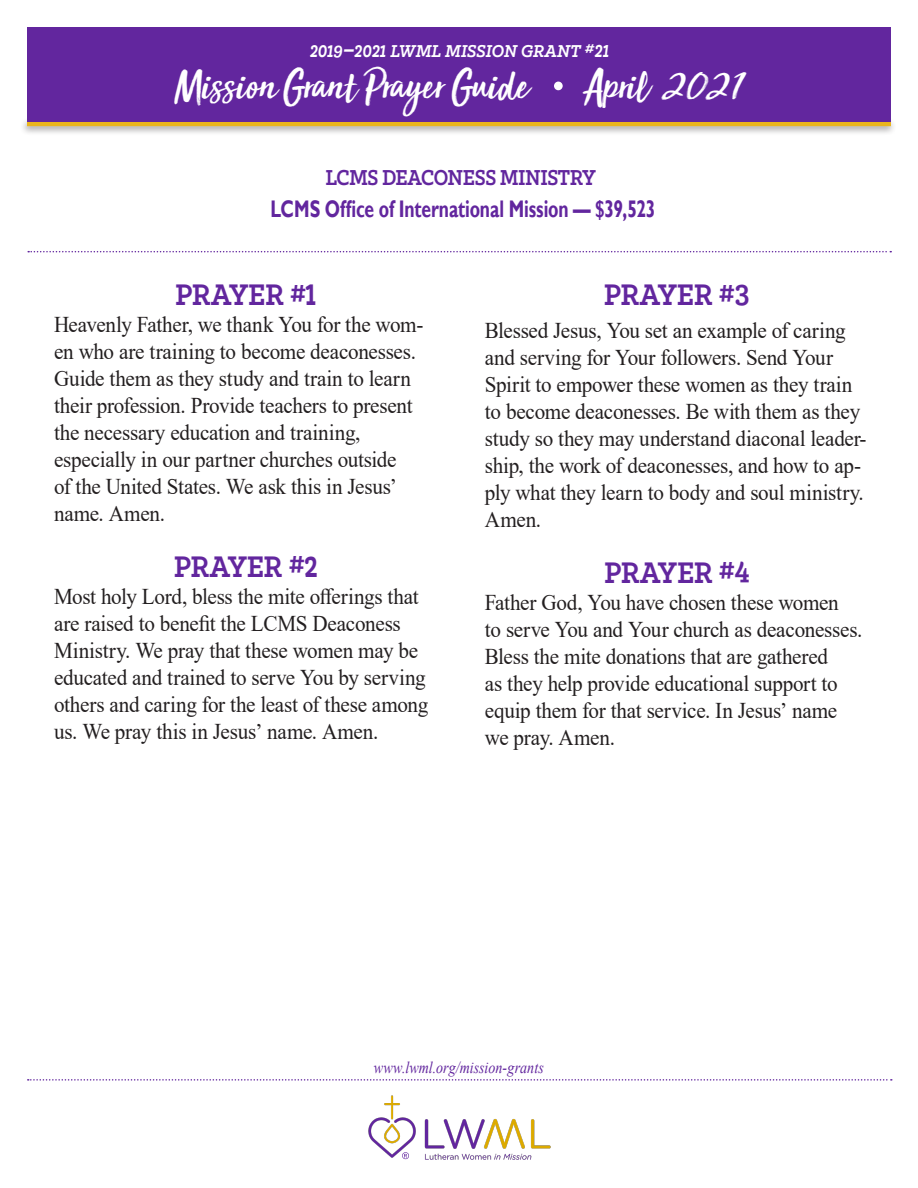
<style>
.page{position:relative;width:918px;height:1188px;background:#fff}
.page>*{position:absolute;margin:0;border:0;box-sizing:border-box;transform-origin:0 0}
.t1{font:45px "Sun Valley";letter-spacing:-.005em;color:#fff}
.MONTHLY_PRAYER_GUIDE{font:700 33.75px "Klinic Slab";letter-spacing:-.015em;color:#62269e;scale:.87 1}
.MISSION_GRANT_BODY_C{font:700 33.75px "Klinic Slab";letter-spacing:-.015em;color:#62269e;scale:.87 1}
.MONTHLY_PRAYER_GUIDE-2{font:700 24.45px "Klinic Slab";letter-spacing:-.025em;color:#62269e;scale:.85 1}
.MONTHLY_PRAYER_GUIDE-3{font:700 24px "Gill Sans";letter-spacing:-.005em;color:#62269e;scale:.73 1}
.MISSION_GRANT_BODY_C-2{font:22.5px/27px "Times New Roman";letter-spacing:-.01em;color:#231f20;scale:.94 1}
.MISSION_GRANT_SUB_HE{font:italic 700 19.5px "Klinic Slab";letter-spacing:-.005em;color:#fff;scale:.9 1}
.MISSION_GRANT_BODY_C-3{font:italic 16.5px "Times New Roman";color:#62269e;scale:.85 1}
.s1{font-size:24.6px}
.s2{font-size:25.2px}
.s3{font-family:"Klinic Slab";font-weight:700;font-style:italic;font-size:63px}
.s4{font-size:33px}
.s5{font-size:43.2px}
.s6{font-size:42.15px}
</style>
<div class="page">
<div style="left:19px;top:118px;width:877px;height:17px;background:#231f20;opacity:.51"></div>
<hr style="left:27px;top:122px;width:864px;height:4px;background:#eab51d">
<div style="left:27px;top:27px;width:864px;height:95px;background:#62269e"></div>
<svg style="left:28px;top:1079px;width:864px;height:2px"></svg>
<svg style="left:28px;top:251px;width:863px;height:1px"></svg>
<img style="left:368px;top:1095px;width:183px;height:65px">
<svg style="left:402px;top:1152px;width:7px;height:7px"></svg>
<p class="MISSION_GRANT_SUB_HE" style="left:310px;top:38px;width:334px"><span class="s1">201</span>9<span class="s1">–2021</span> LWML MISSION GRANT <sup>#</sup><span class="s2">21</span></p>
<p class="t1" style="left:175px;top:47px;width:571px">Mission Grant Prayer Guide <span class="s3">·</span> April <span class="s4">2021</span></p>
<p class="MONTHLY_PRAYER_GUIDE-2" style="left:325px;top:161px;width:320px">LCMS DEACONESS MINISTRY</p>
<p class="MONTHLY_PRAYER_GUIDE-3" style="left:270px;top:194px;width:529px">LCMS Office of International Mission — $39,523</p>
<p class="MONTHLY_PRAYER_GUIDE" style="left:175px;top:273px;width:164px">PRAYER #<span class="s5">1</span></p>
<p class="MISSION_GRANT_BODY_C-2" style="left:54px;top:311px;width:395px">Heavenly Father, we thank You for the wom&shy;en who are training to become deaconesses.<br>Guide them as they study and train to learn their profession. Provide teachers to present the necessary education and training, especially in our partner churches outside<br>of the United States. We ask this in Jesus’ name. Amen.</p>
<p class="MONTHLY_PRAYER_GUIDE" style="left:174px;top:544px;width:167px">PRAYER #<span class="s6">2</span></p>
<p class="MISSION_GRANT_BODY_C-2" style="left:54px;top:582px;width:400px">Most holy Lord, bless the mite offerings that are raised to benefit the LCMS Deaconess Ministry. We pray that these women may be educated and trained to serve You by serving others and caring for the least of these among us. We pray this in Jesus’ name. Amen.</p>
<p class="MISSION_GRANT_BODY_C" style="left:604px;top:273px;width:169px">PRAYER #3</p>
<p class="MISSION_GRANT_BODY_C-2" style="left:485px;top:317px;width:408px">Blessed Jesus, You set an example of caring and serving for Your followers. Send Your Spirit to empower these women as they train to become deaconesses. Be with them as they study so they may understand diaconal leader&shy;ship, the work of deaconesses, and how to ap&shy;ply what they learn to body and soul ministry.<br>Amen.</p>
<p class="MONTHLY_PRAYER_GUIDE" style="left:604px;top:550px;width:169px">PRAYER #4</p>
<p class="MISSION_GRANT_BODY_C-2" style="left:485px;top:588px;width:403px">Father God, You have chosen these women<br>to serve You and Your church as deaconesses.<br>Bless the mite donations that are gathered<br>as they help provide educational support to equip them for that service. In Jesus’ name we pray. Amen.</p>
<p class="MISSION_GRANT_BODY_C-3" style="left:374px;top:1056px;width:201px">www.lwml.org/mission-grants</p>
</div>
